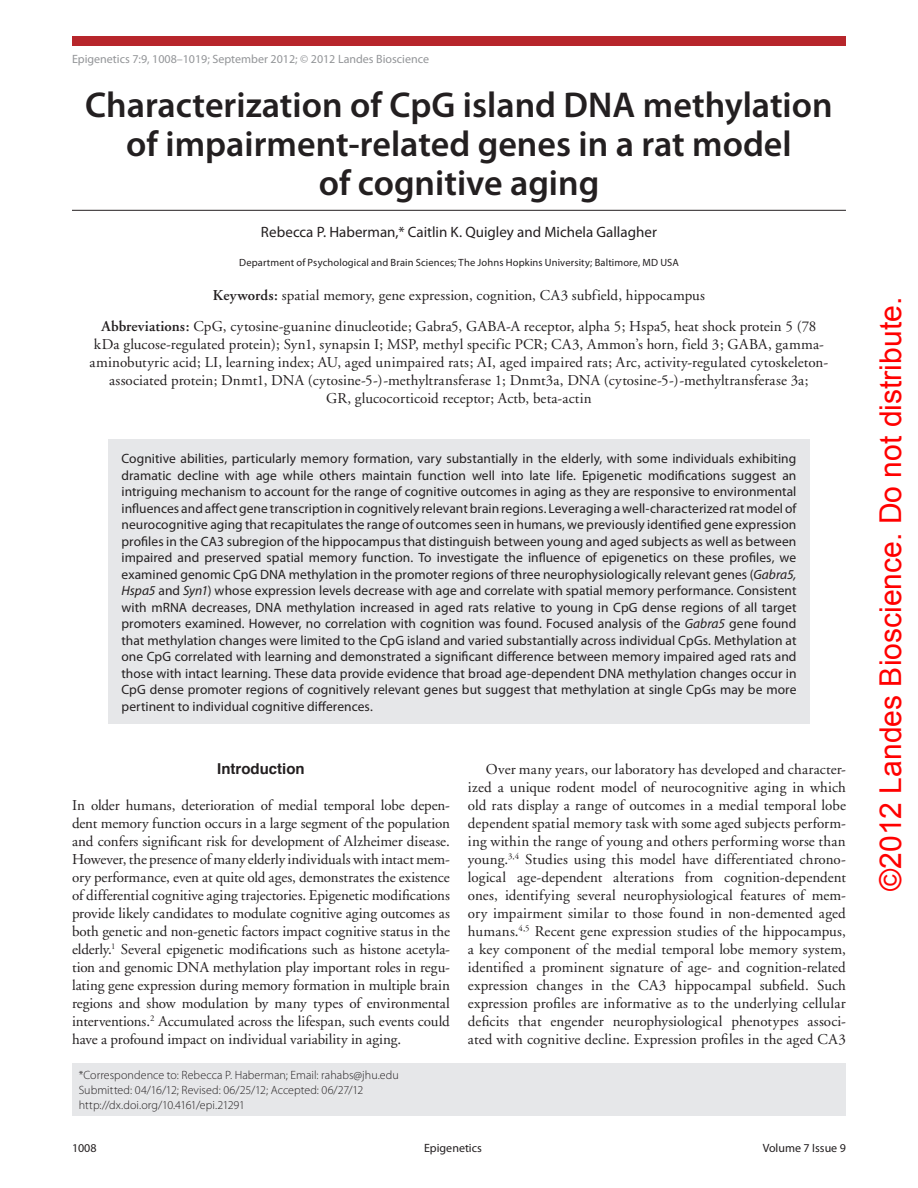
<style>
.page{position:relative;width:918px;height:1188px;background:#fff}
.page>*{position:absolute;margin:0;border:0;box-sizing:border-box;transform-origin:0 0}
.t1{font:600 36px/39px "Myriad Pro";color:#231f20;text-align:center}
.t2{font:30.15px "Arial";color:#f00}
.t3{font:15px/18px "Adobe Garamond";letter-spacing:.005em;color:#231f20;text-align:justify}
.t4{font:15px "Myriad Pro";color:#231f20}
.t5{font:700 15px "Helvetica";color:#231f20}
.t6{font:13.5px/16.5px "Myriad Pro";letter-spacing:.005em;color:#231f20;text-align:justify}
.t7{font:300 12px/15px "Myriad Pro";letter-spacing:.005em;color:#231f20}
.t8{font:12px "Myriad Pro";color:#939598}
.t9{font:12px "Myriad Pro";color:#231f20}
.t10{font:10.5px "Myriad Pro";letter-spacing:.015em;color:#231f20}
.s1{font-weight:600}
.s2{font-style:italic}
</style>
<div class="page">
<div style="left:72px;top:36px;width:774px;height:10px;background:#b7262b"></div>
<div style="left:72px;top:1063px;width:774px;height:53px;background:#e6e7e9"></div>
<div style="left:108px;top:439px;width:702px;height:285px;background:#e6e7e9"></div>
<hr style="left:72px;top:210px;width:774px;height:1px;background:#231f20">
<p class="t8" style="left:72px;top:52px;width:359px">Epigenetics 7:9, 1008–1019; September 2012; © 2012 Landes Bioscience</p>
<h1 class="t1" style="left:85px;top:85px;width:749px">Characterization of CpG island DNA methylation of impairment-related genes in a rat model<br>of cognitive aging</h1>
<p class="t4" style="left:261px;top:223px;width:397px">Rebecca P. Haberman,* Caitlin K. Quigley and Michela Gallagher</p>
<p class="t10" style="left:239px;top:256px;width:441px">Department of Psychological and Brain Sciences; The Johns Hopkins University; Baltimore, MD USA</p>
<p class="t3" style="left:101px;top:280px;width:717px;line-height:31.5px;text-align:center"><span class="s1">Keywords:</span> spatial memory, gene expression, cognition, CA3 subfield, hippocampus<br><span class="s1">Abbreviations:</span> CpG, cytosine-guanine dinucleotide; Gabra5, GABA-A receptor, alpha 5; Hspa5, heat shock protein 5 (78</p>
<p class="t3" style="left:90px;top:336px;width:740px;text-align:center">kDa glucose-regulated protein); Syn1, synapsin I; MSP, methyl specific PCR; CA3, Ammon’s horn, field 3; GABA, gamma&shy;aminobutyric acid; LI, learning index; AU, aged unimpaired rats; AI, aged impaired rats; Arc, activity-regulated cytoskeleton&shy;associated protein; Dnmt1, DNA (cytosine-5-)-methyltransferase 1; Dnmt3a, DNA (cytosine-5-)-methyltransferase 3a;<br>GR, glucocorticoid receptor; Actb, beta-actin</p>
<p class="t6" style="left:121px;top:450px;width:677px">Cognitive abilities, particularly memory formation, vary substantially in the elderly, with some individuals exhibiting dramatic decline with age while others maintain function well into late life. Epigenetic modifications suggest an intriguing mechanism to account for the range of cognitive outcomes in aging as they are responsive to environmental influences and affect gene transcription in cognitively relevant brain regions. Leveraging a well-characterized rat model of neurocognitive aging that recapitulates the range of outcomes seen in humans, we previously identified gene expression profiles in the CA 3 subregion of the hippocampus that distinguish between young and aged subjects as well as between impaired and preserved spatial memory function. To investigate the influence of epigenetics on these profiles, we examined genomic CpG DNA methylation in the promoter regions of three neurophysiologically relevant genes (<span class="s2">Gabra5, Hspa5</span> and <span class="s2">Syn1</span>) whose expression levels decrease with age and correlate with spatial memory performance. Consistent with mRNA decreases, DNA methylation increased in aged rats relative to young in CpG dense regions of all target promoters examined. However, no correlation with cognition was found. Focused analysis of the <span class="s2">Gabra5</span> gene found that methylation changes were limited to the CpG island and varied substantially across individual CpGs. Methylation at one CpG correlated with learning and demonstrated a significant difference between memory impaired aged rats and those with intact learning. These data provide evidence that broad age-dependent DNA methylation changes occur in CpG dense promoter regions of cognitively relevant genes but suggest that methylation at single CpGs may be more pertinent to individual cognitive differences.</p>
<p class="t5" style="left:217px;top:757px;width:89px">Introduction</p>
<p class="t3" style="left:72px;top:797px;width:379px">In older humans, deterioration of medial temporal lobe depen&shy;dent memory function occurs in a large segment of the population and confers significant risk for development of Alzheimer disease.<br>However, the presence of many elderly individuals with intact mem&shy;ory performance, even at quite old ages, demonstrates the existence of differential cognitive aging trajectories. Epigenetic modifications provide likely candidates to modulate cognitive aging outcomes as both genetic and non-genetic factors impact cognitive status in the elderly.<sup>1</sup> Several epigenetic modifications such as histone acetyla&shy;tion and genomic DNA methylation play important roles in regu&shy;lating gene expression during memory formation in multiple brain regions and show modulation by many types of environmental interventions.<sup>2</sup> Accumulated across the lifespan, such events could have a profound impact on individual variability in aging.</p>
<p class="t7" style="left:79px;top:1068px;width:322px">*Correspondence to: Rebecca P. Haberman; Email: rahabs@jhu.edu<br>Submitted: 04/16/12; Revised: 06/25/12; Accepted: 06/27/12 http://dx.doi.org/10.4161/epi.21291</p>
<p class="t3" style="left:468px;top:761px;width:379px;text-indent:18px">Over many years, our laboratory has developed and character&shy;ized a unique rodent model of neurocognitive aging in which old rats display a range of outcomes in a medial temporal lobe dependent spatial memory task with some aged subjects perform&shy;ing within the range of young and others performing worse than young.<sup>3,4</sup> Studies using this model have differentiated chrono&shy;logical age-dependent alterations from cognition-dependent ones, identifying several neurophysiological features of mem&shy;ory impairment similar to those found in non-demented aged humans.<sup>4,5</sup> Recent gene expression studies of the hippocampus, a key component of the medial temporal lobe memory system, identified a prominent signature of age- and cognition-related expression changes in the CA3 hippocampal subfield. Such expression profiles are informative as to the underlying cellular deficits that engender neurophysiological phenotypes associ&shy;ated with cognitive decline. Expression profiles in the aged CA3</p>
<p class="t9" style="left:72px;top:1141px;width:26px">1008</p>
<p class="t9" style="left:424px;top:1141px;width:59px">Epigenetics</p>
<p class="t9" style="left:763px;top:1141px;width:85px">Volume 7 Issue 9</p>
<h2 class="t2" style="left:871px;top:891px;width:595px;rotate:-90deg">©2012 Landes Bioscience. Do not distribute.</h2>
</div>
